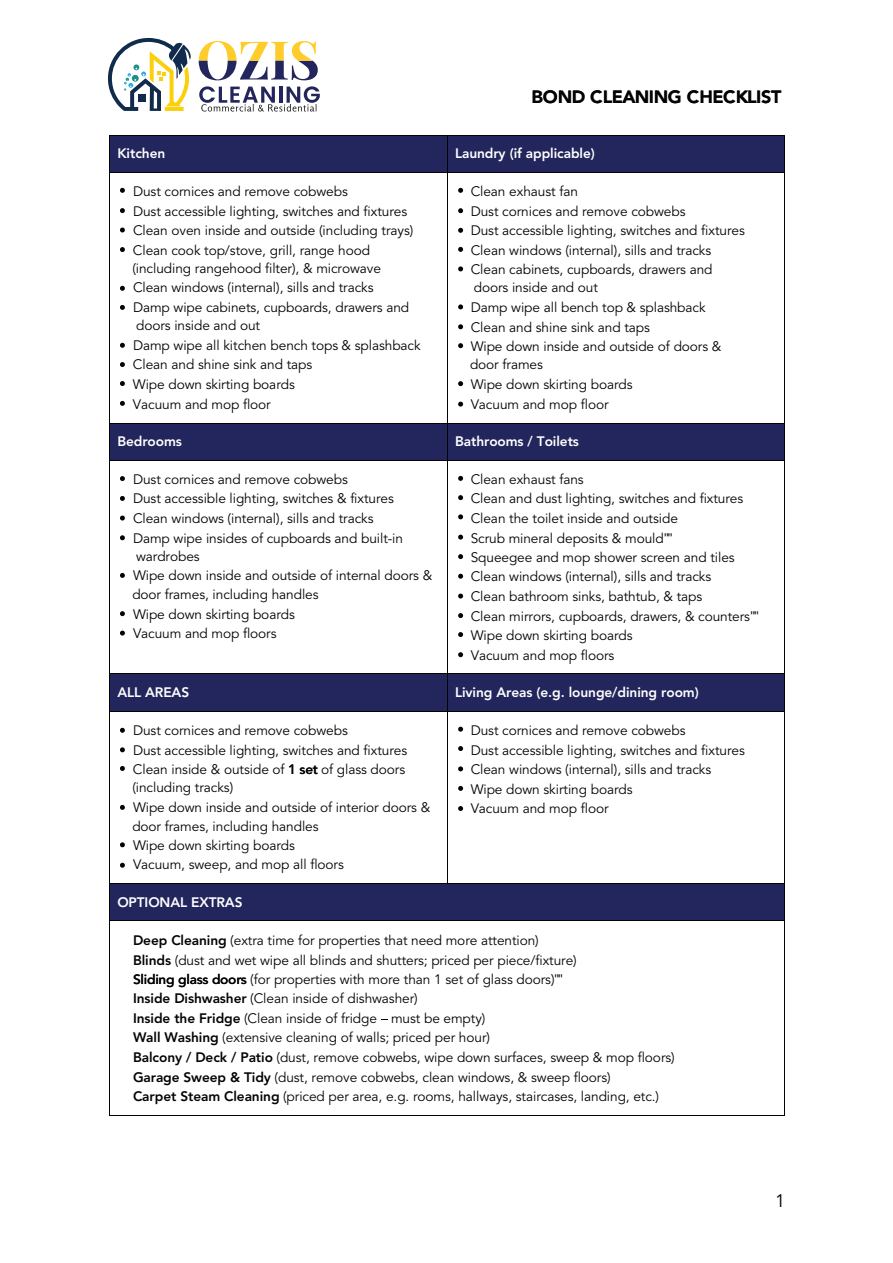
<style>
.page{position:relative;width:893px;height:1263px;background:#fff}
.page>*{position:absolute;margin:0;border:0;box-sizing:border-box;transform-origin:0 0}
.t1{font:18px "Avenir";color:#040503}
.t2{font:17.7px "Avenir";color:#040503}
.t3{font:13.65px/19.5px "Avenir";letter-spacing:-.005em;color:#040503}
.t4{font:800 13.65px "Avenir";letter-spacing:-.005em;color:#fff}
.s1{font-size:13.35px}
.s2{font-weight:800}
.s3{font-family:"Calibri"}
</style>
<div class="page">
<div style="left:109px;top:135px;width:338px;height:37px;background:#22265c"></div>
<div style="left:447px;top:135px;width:337px;height:37px;background:#22265c"></div>
<hr style="left:109px;top:135px;width:338px;height:1px;background:#040503">
<hr style="left:447px;top:135px;width:337px;height:1px;background:#040503">
<hr style="left:109px;top:135px;width:1px;height:37px;background:#040503">
<hr style="left:447px;top:135px;width:1px;height:37px;background:#040503">
<hr style="left:784px;top:135px;width:1px;height:37px;background:#040503">
<hr style="left:109px;top:172px;width:338px;height:1px;background:#040503">
<hr style="left:447px;top:172px;width:337px;height:1px;background:#040503">
<hr style="left:109px;top:172px;width:1px;height:251px;background:#040503">
<hr style="left:447px;top:172px;width:1px;height:251px;background:#040503">
<hr style="left:784px;top:172px;width:1px;height:251px;background:#040503">
<div style="left:109px;top:423px;width:338px;height:37px;background:#22265c"></div>
<div style="left:447px;top:423px;width:337px;height:37px;background:#22265c"></div>
<hr style="left:109px;top:423px;width:338px;height:1px;background:#040503">
<hr style="left:447px;top:423px;width:337px;height:1px;background:#040503">
<hr style="left:109px;top:423px;width:1px;height:37px;background:#040503">
<hr style="left:447px;top:423px;width:1px;height:37px;background:#040503">
<hr style="left:784px;top:423px;width:1px;height:37px;background:#040503">
<hr style="left:109px;top:460px;width:338px;height:1px;background:#040503">
<hr style="left:447px;top:460px;width:337px;height:1px;background:#040503">
<hr style="left:109px;top:460px;width:1px;height:214px;background:#040503">
<hr style="left:447px;top:460px;width:1px;height:214px;background:#040503">
<hr style="left:784px;top:460px;width:1px;height:214px;background:#040503">
<div style="left:109px;top:674px;width:338px;height:37px;background:#22265c"></div>
<div style="left:447px;top:674px;width:337px;height:37px;background:#22265c"></div>
<hr style="left:109px;top:674px;width:338px;height:1px;background:#040503">
<hr style="left:447px;top:674px;width:337px;height:1px;background:#040503">
<hr style="left:109px;top:674px;width:1px;height:37px;background:#040503">
<hr style="left:447px;top:674px;width:1px;height:37px;background:#040503">
<hr style="left:784px;top:674px;width:1px;height:37px;background:#040503">
<hr style="left:109px;top:711px;width:338px;height:1px;background:#040503">
<hr style="left:447px;top:711px;width:337px;height:1px;background:#040503">
<hr style="left:109px;top:711px;width:1px;height:172px;background:#040503">
<hr style="left:447px;top:711px;width:1px;height:172px;background:#040503">
<hr style="left:784px;top:711px;width:1px;height:172px;background:#040503">
<div style="left:109px;top:884px;width:675px;height:37px;background:#22265c"></div>
<hr style="left:109px;top:883px;width:338px;height:1px;background:#040503">
<hr style="left:447px;top:883px;width:337px;height:1px;background:#040503">
<hr style="left:109px;top:884px;width:1px;height:37px;background:#040503">
<hr style="left:784px;top:884px;width:1px;height:37px;background:#040503">
<hr style="left:109px;top:921px;width:675px;height:1px;background:#040503">
<hr style="left:109px;top:921px;width:1px;height:194px;background:#040503">
<hr style="left:109px;top:1115px;width:675px;height:1px;background:#040503">
<hr style="left:784px;top:921px;width:1px;height:194px;background:#040503">
<svg style="left:120px;top:188px;width:5px;height:5px"></svg>
<svg style="left:458px;top:188px;width:5px;height:5px"></svg>
<svg style="left:458px;top:208px;width:5px;height:5px"></svg>
<svg style="left:458px;top:228px;width:5px;height:5px"></svg>
<svg style="left:458px;top:247px;width:5px;height:5px"></svg>
<svg style="left:458px;top:266px;width:5px;height:5px"></svg>
<svg style="left:458px;top:304px;width:5px;height:5px"></svg>
<svg style="left:458px;top:324px;width:5px;height:5px"></svg>
<svg style="left:458px;top:343px;width:5px;height:5px"></svg>
<svg style="left:458px;top:381px;width:5px;height:5px"></svg>
<svg style="left:458px;top:402px;width:5px;height:5px"></svg>
<svg style="left:458px;top:476px;width:5px;height:5px"></svg>
<svg style="left:458px;top:495px;width:5px;height:5px"></svg>
<svg style="left:458px;top:514px;width:5px;height:5px"></svg>
<svg style="left:458px;top:535px;width:5px;height:5px"></svg>
<svg style="left:458px;top:554px;width:5px;height:5px"></svg>
<svg style="left:458px;top:574px;width:5px;height:5px"></svg>
<svg style="left:458px;top:594px;width:5px;height:4px"></svg>
<svg style="left:458px;top:613px;width:5px;height:5px"></svg>
<svg style="left:458px;top:652px;width:5px;height:5px"></svg>
<svg style="left:458px;top:766px;width:5px;height:5px"></svg>
<svg style="left:458px;top:746px;width:5px;height:5px"></svg>
<svg style="left:458px;top:632px;width:5px;height:5px"></svg>
<svg style="left:458px;top:806px;width:5px;height:5px"></svg>
<svg style="left:458px;top:786px;width:5px;height:5px"></svg>
<svg style="left:458px;top:727px;width:5px;height:5px"></svg>
<svg style="left:120px;top:208px;width:5px;height:5px"></svg>
<svg style="left:120px;top:228px;width:5px;height:4px"></svg>
<svg style="left:120px;top:247px;width:5px;height:5px"></svg>
<svg style="left:120px;top:286px;width:5px;height:5px"></svg>
<svg style="left:120px;top:305px;width:5px;height:5px"></svg>
<svg style="left:120px;top:343px;width:5px;height:5px"></svg>
<svg style="left:120px;top:362px;width:5px;height:5px"></svg>
<svg style="left:120px;top:381px;width:5px;height:5px"></svg>
<svg style="left:120px;top:401px;width:5px;height:5px"></svg>
<svg style="left:120px;top:476px;width:5px;height:5px"></svg>
<svg style="left:120px;top:496px;width:5px;height:5px"></svg>
<svg style="left:120px;top:516px;width:5px;height:4px"></svg>
<svg style="left:120px;top:535px;width:5px;height:5px"></svg>
<svg style="left:120px;top:573px;width:5px;height:5px"></svg>
<svg style="left:120px;top:611px;width:5px;height:5px"></svg>
<svg style="left:120px;top:631px;width:5px;height:5px"></svg>
<svg style="left:120px;top:728px;width:5px;height:5px"></svg>
<svg style="left:120px;top:766px;width:5px;height:5px"></svg>
<svg style="left:120px;top:842px;width:5px;height:5px"></svg>
<svg style="left:120px;top:747px;width:5px;height:5px"></svg>
<svg style="left:120px;top:805px;width:5px;height:5px"></svg>
<svg style="left:120px;top:863px;width:5px;height:5px"></svg>
<svg style="left:199px;top:86px;width:121px;height:26px"></svg>
<svg style="left:199px;top:41px;width:119px;height:39px"></svg>
<svg style="left:108px;top:38px;width:83px;height:73px"></svg>
<p class="t2" style="left:531px;top:84px;width:252px">BOND CLEANING CHECKLIST</p>
<p class="t4" style="left:117px;top:143px;width:49px">Kitchen</p>
<p class="t4" style="left:455px;top:143px;width:141px">Laundry (if applicable)</p>
<p class="t3" style="left:132px;top:182px;width:283px">Dust cornices and remove cobwebs<br>Dust accessible lighting, switches and fixtures Clean oven inside and outside (including trays)<br>Clean cook top/stove, grill, range hood (including rangehood filter), &amp; microwave Clean windows (internal), sills and tracks<br>Damp wipe cabinets, cupboards, drawers and</p>
<p class="t3" style="left:133px;top:316px;width:289px">doors inside and out<br>Damp wipe all kitchen bench tops &amp; splashback<br>Clean and shine sink and taps<br>Wipe down skirting boards<br>Vacuum and mop floor</p>
<p class="t3" style="left:471px;top:182px;width:276px">Clean exhaust fan<br>Dust cornices and remove cobwebs<br>Dust accessible lighting, switches and fixtures Clean windows (internal), sills and tracks Clean cabinets, cupboards, drawers and doors inside and out</p>
<p class="t3" style="left:470px;top:298px;width:253px">Damp wipe all bench top &amp; splashback<br>Clean and shine sink and taps<br>Wipe down inside and outside of doors &amp; door frames<br>Wipe down skirting boards<br>Vacuum and mop floor</p>
<p class="t4" style="left:117px;top:431px;width:66px">Bedrooms</p>
<p class="t4" style="left:455px;top:431px;width:125px">Bathrooms / Toilets</p>
<p class="t3" style="left:132px;top:470px;width:302px">Dust cornices and remove cobwebs<br>Dust accessible lighting, switches &amp; fixtures<br>Clean windows (internal), sills and tracks<br>Damp wipe insides of cupboards and built-in wardrobes<br>Wipe down inside and outside of internal doors &amp; door frames, including handles</p>
<p class="t3" style="left:133px;top:604px;width:163px">Wipe down skirting boards<br>Vacuum and mop floors</p>
<p class="t3" style="left:471px;top:470px;width:281px">Clean exhaust fans<br>Clean and dust lighting, switches and fixtures Clean the toilet inside and outside<br>Scrub mineral deposits &amp; mould<br>Squeegee and mop shower screen and tiles Clean windows (internal), sills and tracks<br>Clean bathroom sinks, bathtub, &amp; taps<br>Clean mirrors, cupboards, drawers, &amp; counters Wipe down skirting boards<br>Vacuum and mop floors</p>
<p class="t4" style="left:117px;top:682px;width:73px">ALL AREAS</p>
<p class="t4" style="left:455px;top:682px;width:245px">Living Areas (e.g. lounge/dining room)</p>
<p class="t3" style="left:132px;top:721px;width:300px">Dust cornices and remove cobwebs<br>Dust accessible lighting, switches and fixtures Clean inside &amp; outside of <span class="s1">1 set</span> of glass doors (including tracks)<br>Wipe down inside and outside of interior doors &amp; door frames, including handles<br>Wipe down skirting boards<br>Vacuum, sweep, and mop all floors</p>
<p class="t3" style="left:471px;top:721px;width:276px">Dust cornices and remove cobwebs<br>Dust accessible lighting, switches and fixtures Clean windows (internal), sills and tracks Wipe down skirting boards<br>Vacuum and mop floor</p>
<p class="t4" style="left:117px;top:892px;width:127px">OPTIONAL EXTRAS</p>
<p class="t3" style="left:133px;top:931px;width:543px"><span class="s2">Deep Cleaning</span> (extra time for properties that need more attention)<br><span class="s2">Blinds</span> (dust and wet wipe all blinds and shutters; priced per piece/fixture)<br><span class="s1">Sliding glass doors</span> (for properties with more than 1 set of glass doors)<br><span class="s2">Inside Dishwasher</span> (Clean inside of dishwasher)<br><span class="s2">Inside the Fridge</span> (Clean inside of fridge must be empty)<br><span class="s2">Wall Washing</span> (extensive cleaning of walls; priced per hour)<br><span class="s2">Balcony / Deck / Patio</span> (dust, remove cobwebs, wipe down surfaces, sweep &amp; mop floors)<br><span class="s2">Garage Sweep &amp; Tidy</span> (dust, remove cobwebs, clean windows, &amp; sweep floors)<br><span class="s2">Carpet Steam Cleaning</span> (priced per area, e.g. rooms, hallways, staircases, landing, etc.)</p>
<h1 class="t1" style="left:775px;top:1187px;width:17px">1<span class="s3">!</span></h1>
</div>
